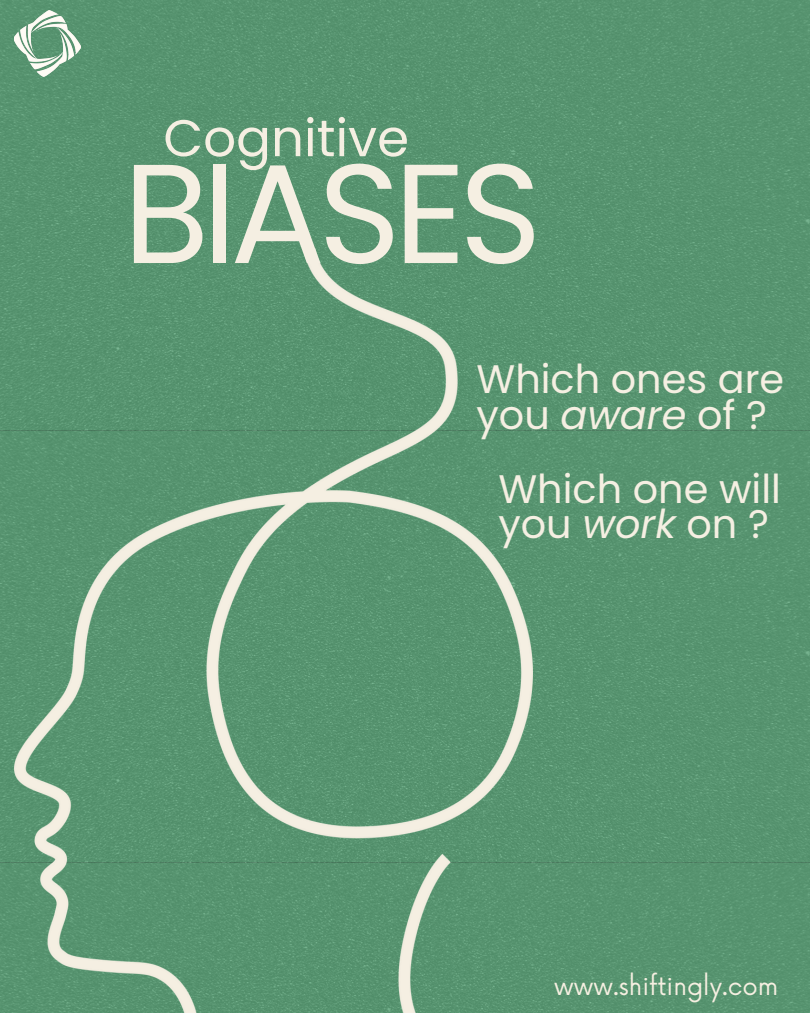
<style>
.page{position:relative;width:810px;height:1013px;background:#fff}
.page>*{position:absolute;margin:0;border:0;box-sizing:border-box;transform-origin:0 0}
.t1{font:140.7px "Poppins";letter-spacing:-.05em;color:#f5efe2}
.t2{font:51.6px "Poppins";color:#f5efe2}
.t3{font:39.8px/35.2px "Poppins";color:#f5efe2}
.t4{font:24.4px "Now";color:#f6efe1}
.s1{font-style:italic}
</style>
<div class="page">
<img style="left:0;top:0;width:810px;height:1012px">
<img style="left:15px;top:249px;width:517px;height:763px">
<img style="left:15px;top:10px;width:66px;height:66px">
<p class="t2" style="left:163px;top:102px;width:247px">Cognitive</p>
<p class="t1" style="left:123px;top:115px;width:420px">BIASES</p>
<p class="t3" style="left:477px;top:362px;width:309px">Which ones are you <span class="s1">aware</span> of ?</p>
<p class="t3" style="left:498px;top:471px;width:284px">Which one will you <span class="s1">work</span> on ?</p>
<p class="t4" style="left:554px;top:972px;width:226px">www.shiftingly.com</p>
</div>
